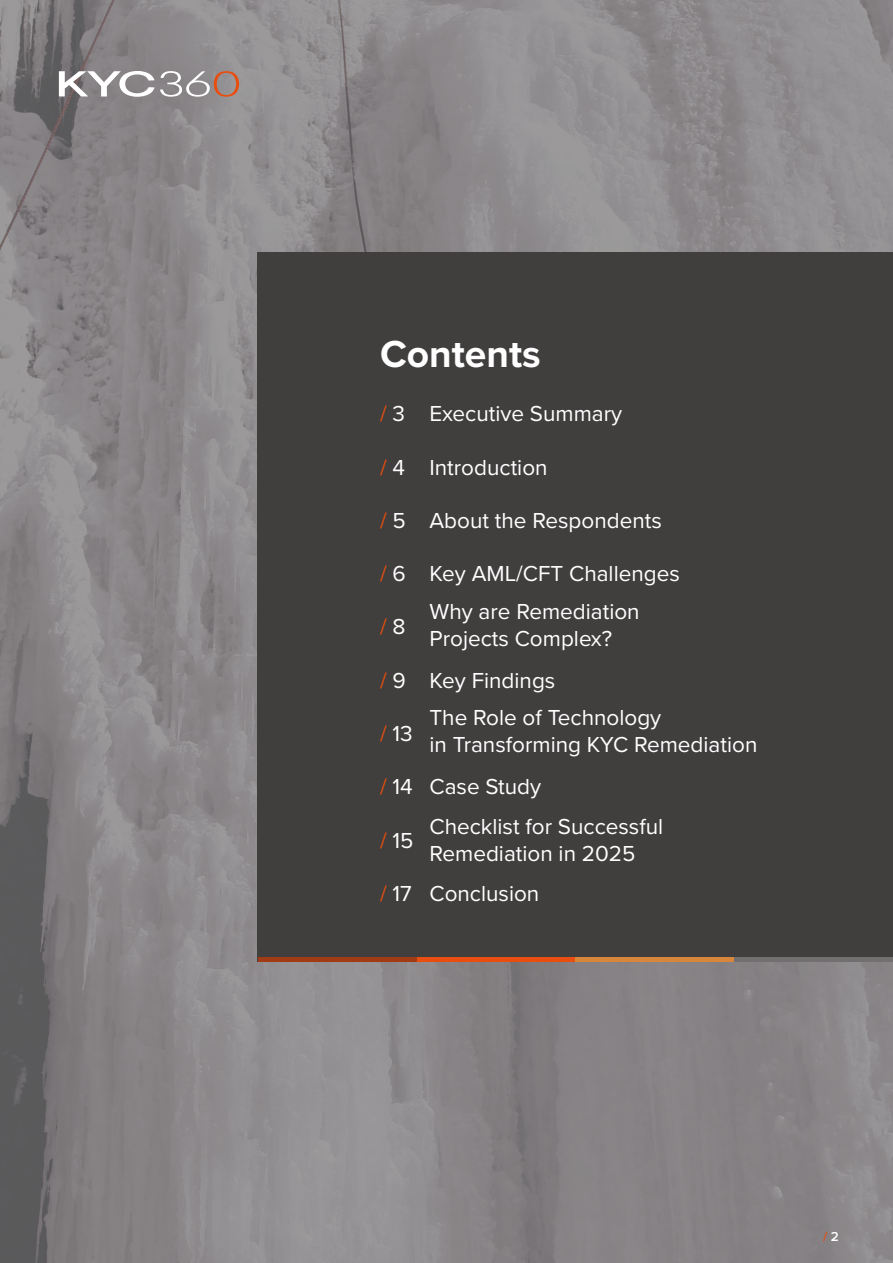
<style>
.page{position:relative;width:893px;height:1263px;background:#fff}
.page>*{position:absolute;margin:0;border:0;box-sizing:border-box;transform-origin:0 0}
.t1{font:700 39px "Proxima Nova";color:#fff}
.t2{font:22.5px/38.1px "Proxima Nova";color:#fff}
.t3{font:22.5px "Proxima Nova";color:#e74e0f}
.t4{font:600 13.5px "Proxima Nova";color:#e74e0f}
.s1{color:#e74e0f}
.s2{color:#fff}
</style>
<div class="page">
<img style="left:0;top:0;width:893px;height:1263px">
<div style="left:258px;top:252px;width:635px;height:710px;background:#413e3e"></div>
<div style="left:575px;top:957px;width:160px;height:5px;background:#d9863d"></div>
<div style="left:416px;top:957px;width:159px;height:5px;background:#e74e0f"></div>
<div style="left:258px;top:957px;width:158px;height:5px;background:#a13b16"></div>
<div style="left:734px;top:957px;width:159px;height:5px;background:#726f70"></div>
<svg style="left:59px;top:71px;width:180px;height:26px"></svg>
<h1 class="t1" style="left:380px;top:325px;width:162px">Contents</h1>
<p class="t2" style="left:380px;top:394px;width:244px"><span class="s1">/</span> 3 Executive Summary</p>
<p class="t2" style="left:380px;top:447px;width:169px"><span class="s1">/</span> 4 Introduction</p>
<p class="t2" style="left:380px;top:500px;width:283px"><span class="s1">/</span> 5 About the Respondents</p>
<p class="t2" style="left:380px;top:554px;width:301px;text-align:center"><span class="s1">/</span> 6 Key AML/CFT Challenges<br>Why are Remediation</p>
<p class="t2" style="left:429px;top:619px;width:184px">Projects Complex?</p>
<p class="t3" style="left:380px;top:610px;width:27px">/ <span class="s2">8</span></p>
<p class="t2" style="left:429px;top:661px;width:233px;line-height:37.5px;text-indent:-50px"><span class="s1">/</span> 9 Key Findings<br>The Role of Technology</p>
<p class="t2" style="left:429px;top:725px;width:329px">in Transforming KYC Remediation</p>
<p class="t2" style="left:380px;top:714px;width:34px"><span class="s1">/</span> 13</p>
<p class="t2" style="left:429px;top:766px;width:235px;line-height:39.6px;text-indent:-50px"><span class="s1">/</span> 14 Case Study<br>Checklist for Successful</p>
<p class="t2" style="left:429px;top:833px;width:207px">Remediation in 2025</p>
<p class="t2" style="left:380px;top:820px;width:35px"><span class="s1">/</span> 15</p>
<p class="t2" style="left:380px;top:874px;width:161px"><span class="s1">/</span> 17 Conclusion</p>
<p class="t4" style="left:823px;top:1226px;width:17px">/ <span class="s2">2</span></p>
</div>
